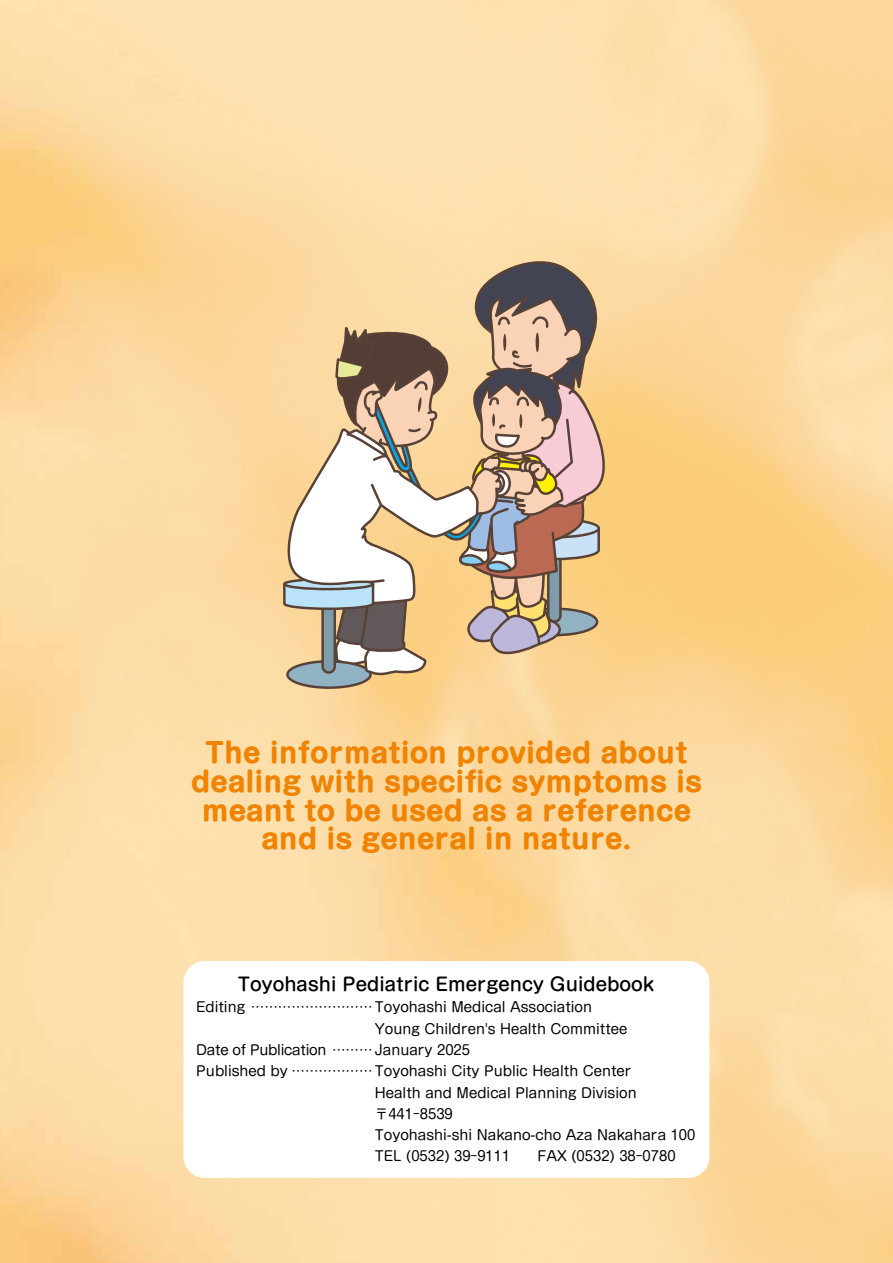
<style>
.page{position:relative;width:893px;height:1263px;background:#fff}
.page>*{position:absolute;margin:0;border:0;box-sizing:border-box;transform-origin:0 0}
.t1{font:700 27px/28.7px "Shin M Go Pro";color:#f08300;text-align:center}
.t2{font:500 18px "Shin M Go Pro";color:#000}
.t3{font:13.5px "Shin M Go Pro";color:#000}
.t4{font:13.5px "Shin M Go Pro";letter-spacing:-.02em;color:#000}
</style>
<div class="page">
<svg style="left:283px;top:259px;width:327px;height:430px;background:#d2b99a"></svg>
<h1 class="t1" style="left:191px;top:735px;width:512px">The information provided about dealing with specific symptoms is meant to be used as a reference and is general in nature.</h1>
<h2 class="t2" style="left:238px;top:969px;width:417px">Toyohashi Pediatric Emergency Guidebook</h2>
<p class="t3" style="left:196px;top:996px;width:397px">Editing ……………………… Toyohashi Medical Association</p>
<p class="t3" style="left:375px;top:1018px;width:254px">Young Children's Health Committee</p>
<p class="t4" style="left:196px;top:1039px;width:275px">Date of Publication ……… January 2025</p>
<p class="t3" style="left:196px;top:1060px;width:437px">Published by ……………… Toyohashi City Public Health Center</p>
<p class="t3" style="left:375px;top:1081px;width:263px">Health and Medical Planning Division</p>
<p class="t3" style="left:375px;top:1103px;width:79px">〒441-8539</p>
<p class="t3" style="left:375px;top:1124px;width:322px">Toyohashi-shi Nakano-cho Aza Nakahara 100</p>
<p class="t3" style="left:375px;top:1145px;width:137px">TEL (0532) 39-9111</p>
<p class="t3" style="left:537px;top:1145px;width:140px">FAX (0532) 38-0780</p>
</div>
